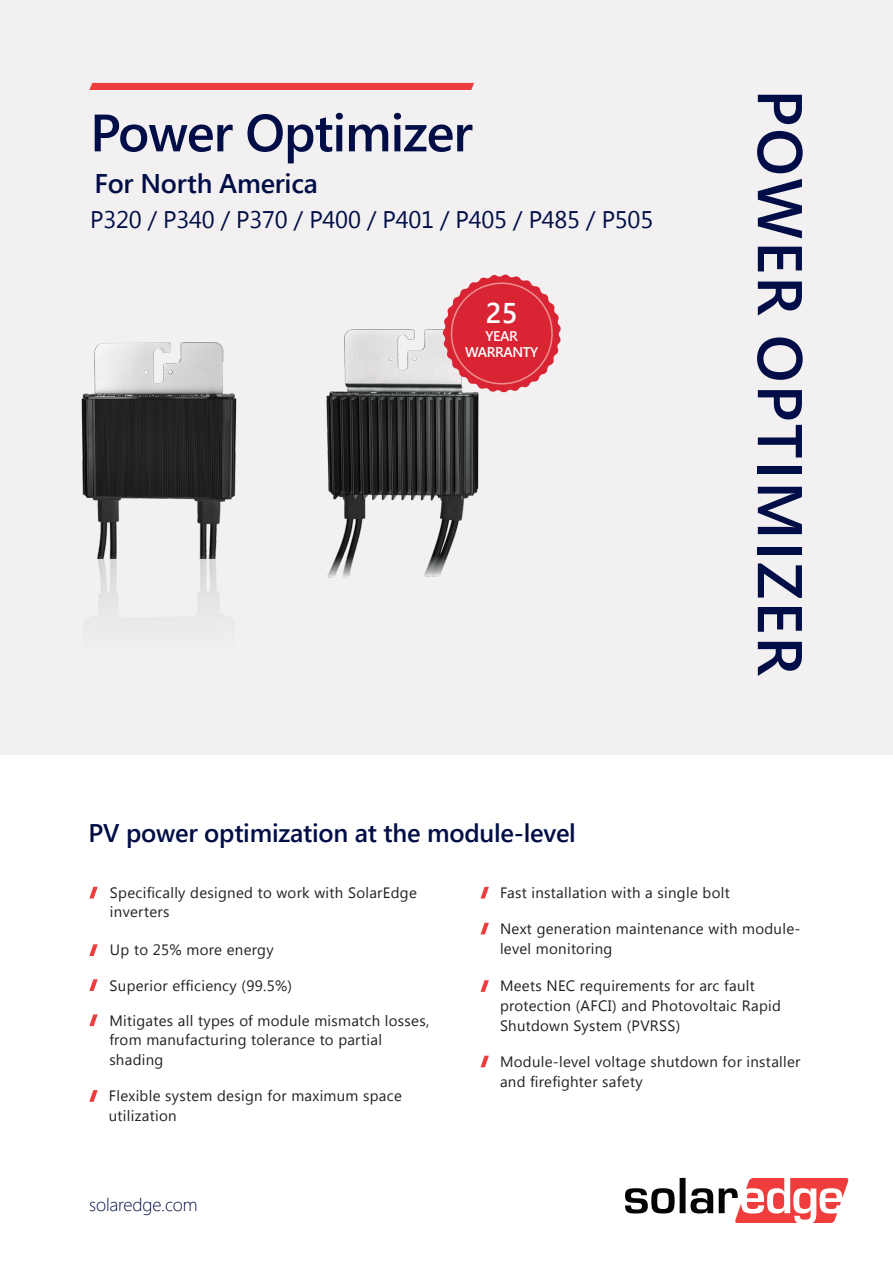
<style>
.page{position:relative;width:893px;height:1263px;background:#fff}
.page>*{position:absolute;margin:0;border:0;box-sizing:border-box;transform-origin:0 0}
.t1{font:600 63px "Segoe UI";letter-spacing:.035em;color:#000d46}
.t2{font:600 52.5px "Segoe UI";letter-spacing:-.02em;color:#000d46}
.t3{font:600 28.5px "Segoe UI";color:#fff}
.t4{font:600 27px "Segoe UI";letter-spacing:-.01em;color:#000d46}
.t5{font:600 25.5px "Segoe UI";letter-spacing:-.01em;color:#000d46}
.t6{font:24px "Segoe UI";letter-spacing:-.01em;color:#000d46}
.t7{font:300 18px "Segoe UI";letter-spacing:-.01em;color:#000d46}
.Body_running_text{font:15px/19.6px "Segoe UI";letter-spacing:.02em;color:#231f20}
.t8{font:600 14.1px "Segoe UI";letter-spacing:-.03em;color:#fff}
</style>
<div class="page">
<div style="left:0;top:0;width:893px;height:1249px;background:#f3f0f1"></div>
<div style="left:89px;top:83px;width:385px;height:7px;background:#ee3d3c"></div>
<div style="left:0;top:756px;width:893px;height:507px;background:#fff"></div>
<svg style="left:625px;top:1178px;width:223px;height:45px"></svg>
<svg style="left:89px;top:887px;width:9px;height:11px"></svg>
<svg style="left:89px;top:944px;width:9px;height:12px"></svg>
<svg style="left:89px;top:1090px;width:9px;height:12px"></svg>
<svg style="left:480px;top:887px;width:9px;height:11px"></svg>
<svg style="left:480px;top:923px;width:9px;height:11px"></svg>
<svg style="left:480px;top:980px;width:9px;height:12px"></svg>
<svg style="left:480px;top:1056px;width:9px;height:11px"></svg>
<svg style="left:89px;top:979px;width:9px;height:12px"></svg>
<svg style="left:89px;top:1014px;width:9px;height:12px"></svg>
<img style="left:81px;top:342px;width:156px;height:267px">
<img style="left:326px;top:329px;width:180px;height:228px">
<img style="left:327px;top:557px;width:121px;height:21px">
<svg style="left:442px;top:274px;width:119px;height:118px"></svg>
<div style="left:451px;top:282px;width:102px;height:102px;border:2px solid #ec8e8f;border-radius:50%"></div>
<p class="t2" style="left:90px;top:90px;width:384px">Power Optimizer</p>
<p class="t4" style="left:94px;top:161px;width:225px">For North America</p>
<p class="t6" style="left:90px;top:202px;width:565px">P320 P/ 340 P/ 370 P/ 400 P/ 401 P/ 405 P/ 485 P/ 505</p>
<p class="t3" style="left:486px;top:290px;width:33px">25</p>
<p class="t8" style="left:486px;top:325px;width:34px">YEAR</p>
<p class="t8" style="left:465px;top:340px;width:75px">WARRANTY</p>
<p class="t1" style="left:831px;top:89px;width:588px;rotate:90deg">POWER OPTIMIZER</p>
<p class="t5" style="left:89px;top:813px;width:489px">PV power optimization at the module-level</p>
<p class="Body_running_text" style="left:110px;top:882px;width:308px">Specifically designed to work with SolarEdge inverters</p>
<p class="Body_running_text" style="left:110px;top:939px;width:165px">Up to 25% more energy</p>
<p class="Body_running_text" style="left:500px;top:882px;width:231px">Fast installation with a single bolt</p>
<p class="Body_running_text" style="left:500px;top:918px;width:302px">Next generation maintenance with module-</p>
<p class="Body_running_text" style="left:500px;top:938px;width:114px">level monitoring</p>
<p class="Body_running_text" style="left:110px;top:975px;width:184px">Superior efficiency )99.5%(</p>
<p class="Body_running_text" style="left:109px;top:1010px;width:321px">Mitigates all types of module mismatch losses, from manufacturing tolerance to partial shading</p>
<p class="Body_running_text" style="left:109px;top:1085px;width:295px">Flexible system design for maximum space utilization</p>
<p class="t7" style="left:89px;top:1188px;width:110px">solaredge.com</p>
<p class="Body_running_text" style="left:500px;top:976px;width:282px">Meets NEC requirements for arc fault protection (AFCI) and Photovoltaic Rapid<br>Shutdown System (PVRSS(</p>
<p class="Body_running_text" style="left:500px;top:1051px;width:302px">Module-level voltage shutdown for installer and firefighter safety</p>
</div>
